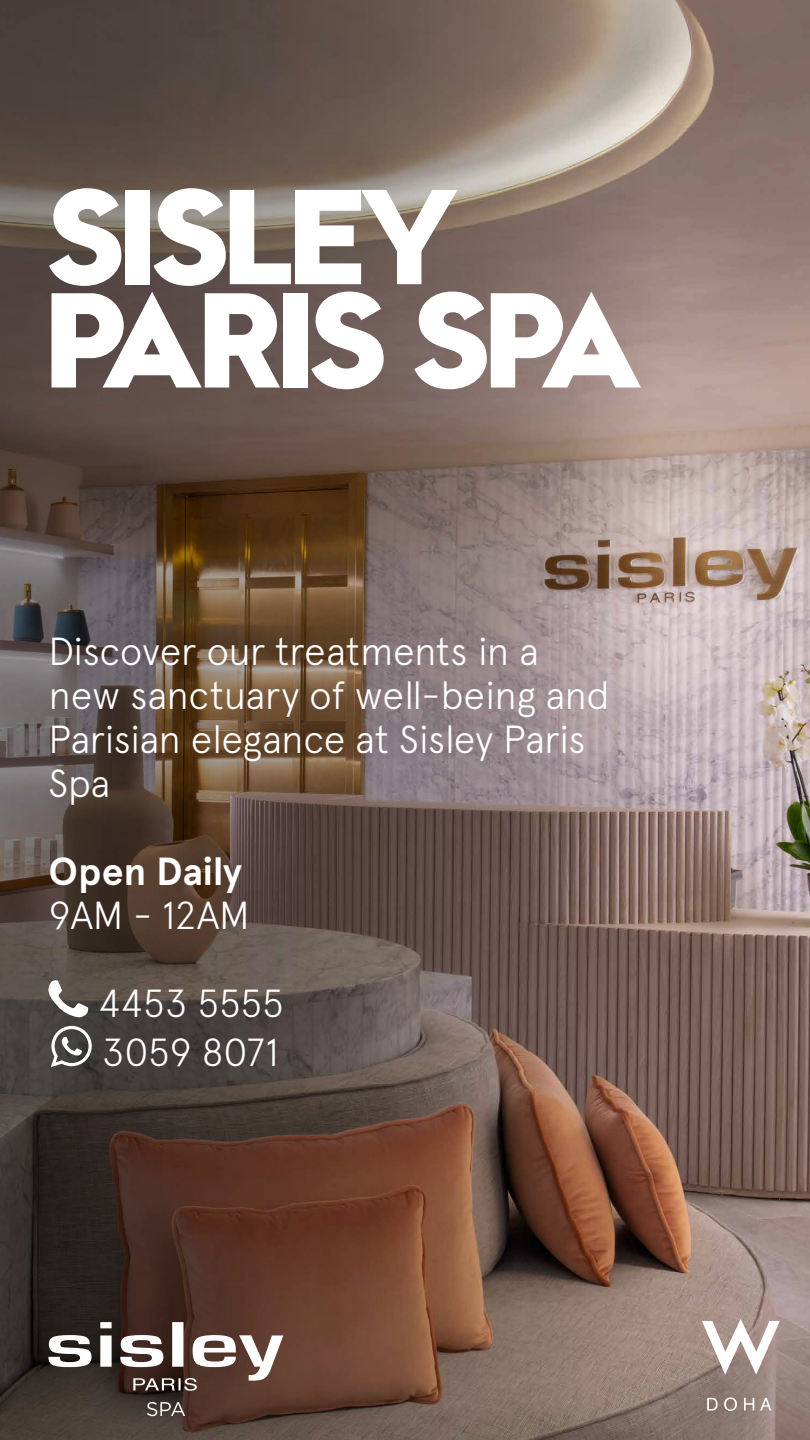
<style>
.page{position:relative;width:810px;height:1440px;background:#fff}
.page>*{position:absolute;margin:0;border:0;box-sizing:border-box;transform-origin:0 0}
.t1{font:700 122.4px/103.4px "W Sans New";color:#fff}
.t2{font:300 39.15px/44px "Apercu Pro";letter-spacing:-.015em;color:#fff}
.t3{font:700 39.15px "Apercu Pro";letter-spacing:-.005em;color:#fff}
</style>
<div class="page">
<img style="left:651px;top:0;width:159px;height:1440px">
<img style="left:0;top:0;width:651px;height:1440px">
<svg style="left:147px;top:1402px;width:38px;height:14px"></svg>
<svg style="left:48px;top:1322px;width:235px;height:69px"></svg>
<svg style="left:48px;top:980px;width:40px;height:38px"></svg>
<svg style="left:51px;top:1026px;width:41px;height:41px"></svg>
<svg style="left:702px;top:1319px;width:78px;height:56px"></svg>
<svg style="left:707px;top:1398px;width:11px;height:13px"></svg>
<svg style="left:724px;top:1397px;width:13px;height:14px"></svg>
<svg style="left:744px;top:1398px;width:10px;height:13px"></svg>
<svg style="left:760px;top:1398px;width:11px;height:13px"></svg>
<h1 class="t1" style="left:48px;top:190px;width:594px">SISLEY<br>PARIS SPA</h1>
<p class="t2" style="left:48px;top:626px;width:563px">Discover our treatments in a new sanctuary of well-being and<br>Parisian elegance at Sisley Paris<br>Spa</p>
<p class="t3" style="left:48px;top:842px;width:195px">Open Daily</p>
<p class="t2" style="left:48px;top:890px;width:203px">9AM 12- AM</p>
<p class="t2" style="left:98px;top:976px;width:188px;line-height:48.7px">4453 5555<br>3059 8071</p>
</div>
